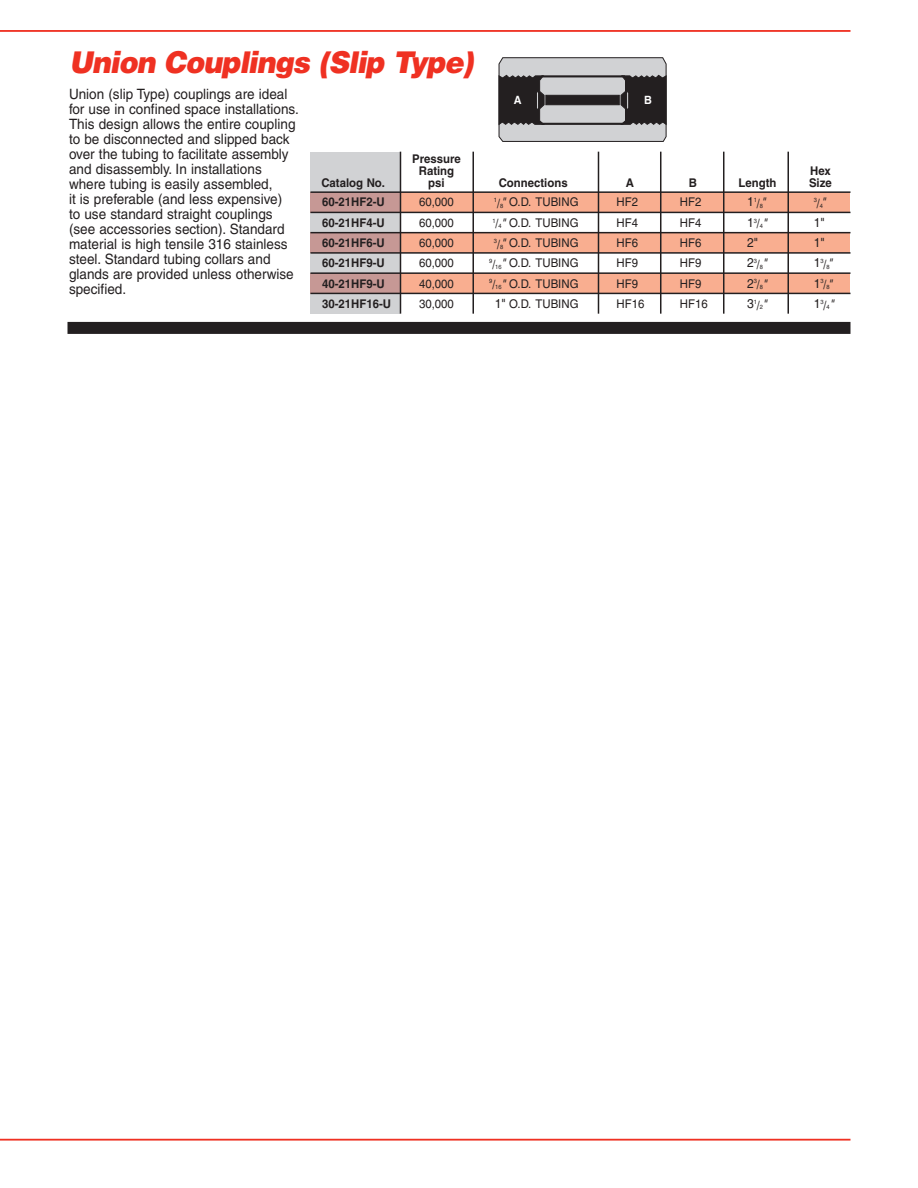
<style>
.page{position:relative;width:918px;height:1188px;background:#fff}
.page>*{position:absolute;margin:0;border:0;box-sizing:border-box;transform-origin:0 0}
.t1{font:italic 900 30px "Helvetica";letter-spacing:-.035em;color:#ef3122;scale:.95 1}
.t2{font:14.25px/15px "Helvetica";color:#231f20;scale:.95 1}
.t3{font:12.75px "Helvetica";color:#231f20;scale:.95 1}
.t4{font:12.6px "Helvetica";color:#231f20;scale:.83 1}
.t5{font:12px "Helvetica";color:#231f20;scale:.95 1}
.t6{font:700 12px/12px "Helvetica";color:#231f20;text-align:center;scale:.95 1}
.t7{font:700 11.4px "Helvetica";color:#fff;scale:.95 1}
.t8{font:6px "Helvetica";color:#231f20;scale:.95 1}
.s1{font-size:12.6px}
.s2{font-style:italic}
.s3{font-size:6px}
.s4{font-style:italic;font-size:12px}
.s5{font-size:12.75px}
</style>
<div class="page">
<svg style="left:498px;top:57px;width:169px;height:85px;background:#959495"></svg>
<div style="left:536px;top:92px;width:3px;height:17px;background:#d1d2d4;border:1px solid #231f20"></div>
<hr style="left:541px;top:76px;width:84px;height:1px;background:#231f20">
<div style="left:542px;top:123px;width:81px;height:2px;background:#231f20;border:1px solid #231f20"></div>
<div style="left:546px;top:95px;width:74px;height:10px;background:#231f20"></div>
<div style="left:310px;top:152px;width:90px;height:162px;background:#d1d2d4"></div>
<div style="left:310px;top:192px;width:90px;height:20px;background:#c69895"></div>
<div style="left:310px;top:233px;width:90px;height:20px;background:#c69895"></div>
<div style="left:400px;top:192px;width:450px;height:20px;background:#f9ae90"></div>
<div style="left:400px;top:233px;width:450px;height:20px;background:#f9ae90"></div>
<div style="left:310px;top:273px;width:90px;height:20px;background:#c69895"></div>
<div style="left:400px;top:273px;width:450px;height:20px;background:#f9ae90"></div>
<div style="left:68px;top:322px;width:782px;height:12px;background:#231f20"></div>
<hr style="left:310px;top:191px;width:540px;height:2px;background:#231f20">
<hr style="left:310px;top:212px;width:540px;height:1px;background:#231f20">
<hr style="left:310px;top:232px;width:540px;height:1px;background:#231f20">
<hr style="left:310px;top:252px;width:540px;height:2px;background:#231f20">
<hr style="left:310px;top:272px;width:540px;height:2px;background:#231f20">
<hr style="left:310px;top:293px;width:540px;height:1px;background:#231f20">
<hr style="left:400px;top:152px;width:1px;height:162px;background:#231f20">
<hr style="left:472px;top:152px;width:2px;height:162px;background:#231f20">
<hr style="left:598px;top:152px;width:1px;height:162px;background:#231f20">
<hr style="left:660px;top:152px;width:1px;height:162px;background:#231f20">
<hr style="left:723px;top:152px;width:1px;height:162px;background:#231f20">
<hr style="left:787px;top:152px;width:2px;height:162px;background:#231f20">
<hr style="left:0;top:1139px;width:850px;height:1px;background:#ef3122">
<hr style="left:0;top:30px;width:850px;height:2px;background:#ef3122">
<h1 class="t1" style="left:69px;top:51px;width:427px">Union Couplings (Slip Type)</h1>
<p class="t2" style="left:69px;top:87px;width:244px">Union (slip Type) couplings are ideal for use in confined space installations.<br>This design allows the entire coupling to be disconnected and slipped back over the tubing to facilitate assembly and disassembly. In installations where tubing is easily assembled,<br>it is preferable (and less expensive)<br>to use standard straight couplings (see accessories section). Standard material is high tensile 316 stainless steel. Standard tubing collars and glands are provided unless otherwise specified.</p>
<p class="t7" style="left:514px;top:96px;width:10px">A</p>
<p class="t7" style="left:644px;top:96px;width:10px">B</p>
<p class="t6" style="left:412px;top:154px;width:53px">Pressure<br>Rating</p>
<p class="t6" style="left:810px;top:166px;width:23px">Hex</p>
<p class="t6" style="left:321px;top:178px;width:68px">Catalog No.</p>
<p class="t6" style="left:428px;top:178px;width:19px">psi</p>
<p class="t6" style="left:499px;top:178px;width:74px">Connections</p>
<p class="t6" style="left:626px;top:178px;width:10px">A</p>
<p class="t6" style="left:689px;top:178px;width:10px">B</p>
<p class="t6" style="left:739px;top:178px;width:41px">Length</p>
<p class="t6" style="left:809px;top:178px;width:26px">Size</p>
<p class="t6" style="left:322px;top:197px;width:68px">60-21HF2-U</p>
<p class="t5" style="left:419px;top:198px;width:38px">60,000</p>
<p class="t8" style="left:494px;top:198px;width:5px">1</p>
<p class="t5" style="left:497px;top:198px;width:87px"><span class="s1">/</span><sub>8</sub><span class="s2">"</span> O.D. TUBING</p>
<p class="t5" style="left:617px;top:198px;width:24px">HF2</p>
<p class="t5" style="left:680px;top:198px;width:24px">HF2</p>
<p class="t3" style="left:747px;top:197px;width:12px">1<sup>1</sup></p>
<p class="t4" style="left:757px;top:199px;width:12px">/<span class="s3">8</span><span class="s4">"</span></p>
<p class="t8" style="left:814px;top:198px;width:5px">3</p>
<p class="t4" style="left:817px;top:199px;width:12px">/<span class="s3">4</span><span class="s4">"</span></p>
<p class="t6" style="left:322px;top:218px;width:68px">60-21HF4-U</p>
<p class="t5" style="left:419px;top:218px;width:38px">60,000</p>
<p class="t8" style="left:492px;top:218px;width:5px">1</p>
<p class="t5" style="left:496px;top:218px;width:89px"><span class="s1">/</span><sub>4</sub><span class="s2">"</span> O.D. TUBING</p>
<p class="t5" style="left:617px;top:218px;width:24px">HF4</p>
<p class="t5" style="left:680px;top:218px;width:24px">HF4</p>
<p class="t3" style="left:747px;top:218px;width:12px">1<sup>3</sup></p>
<p class="t4" style="left:757px;top:219px;width:14px">/<span class="s3">4</span><span class="s4">"</span></p>
<p class="t3" style="left:814px;top:218px;width:13px">1"</p>
<p class="t6" style="left:322px;top:238px;width:68px">60-21HF6-U</p>
<p class="t5" style="left:419px;top:238px;width:38px">60,000</p>
<p class="t8" style="left:494px;top:239px;width:5px">3</p>
<p class="t5" style="left:497px;top:238px;width:87px"><span class="s1">/</span><sub>8</sub><span class="s2">"</span> O.D. TUBING</p>
<p class="t5" style="left:617px;top:238px;width:24px">HF6</p>
<p class="t5" style="left:680px;top:238px;width:24px">HF6</p>
<p class="t3" style="left:747px;top:238px;width:13px">2"</p>
<p class="t3" style="left:814px;top:238px;width:13px">1"</p>
<p class="t6" style="left:322px;top:258px;width:68px">60-21HF9-U</p>
<p class="t5" style="left:419px;top:259px;width:38px">60,000</p>
<p class="t8" style="left:489px;top:259px;width:5px">9</p>
<p class="t5" style="left:492px;top:259px;width:92px"><span class="s1">/</span><sub>16</sub><span class="s2">"</span> O.D. TUBING</p>
<p class="t5" style="left:617px;top:259px;width:24px">HF9</p>
<p class="t5" style="left:680px;top:259px;width:24px">HF9</p>
<p class="t3" style="left:747px;top:258px;width:12px">2<sup>3</sup></p>
<p class="t4" style="left:757px;top:260px;width:14px">/<span class="s3">8</span><span class="s4">"</span></p>
<p class="t3" style="left:814px;top:258px;width:12px">1<sup>3</sup></p>
<p class="t4" style="left:824px;top:260px;width:12px">/<span class="s3">8</span><span class="s4">"</span></p>
<p class="t6" style="left:322px;top:279px;width:68px">40-21HF9-U</p>
<p class="t5" style="left:419px;top:279px;width:38px">40,000</p>
<p class="t8" style="left:489px;top:279px;width:5px">9</p>
<p class="t5" style="left:492px;top:279px;width:92px"><span class="s1">/</span><sub>16</sub><span class="s2">"</span> O.D. TUBING</p>
<p class="t5" style="left:617px;top:279px;width:24px">HF9</p>
<p class="t5" style="left:680px;top:279px;width:24px">HF9</p>
<p class="t3" style="left:747px;top:279px;width:12px">2<sup>3</sup></p>
<p class="t4" style="left:757px;top:280px;width:14px">/<span class="s3">8</span><span class="s4">"</span></p>
<p class="t3" style="left:814px;top:279px;width:12px">1<sup>3</sup></p>
<p class="t4" style="left:824px;top:280px;width:12px">/<span class="s3">8</span><span class="s4">"</span></p>
<p class="t6" style="left:322px;top:299px;width:74px">30-21HF16-U</p>
<p class="t5" style="left:419px;top:299px;width:38px">30,000</p>
<p class="t5" style="left:495px;top:299px;width:90px"><span class="s5">1"</span> O.D. TUBING</p>
<p class="t5" style="left:616px;top:299px;width:31px">HF16</p>
<p class="t5" style="left:680px;top:299px;width:31px">HF16</p>
<p class="t3" style="left:747px;top:299px;width:12px">3<sup>1</sup></p>
<p class="t4" style="left:757px;top:301px;width:14px">/<span class="s3">2</span><span class="s4">"</span></p>
<p class="t3" style="left:814px;top:299px;width:12px">1<sup>3</sup></p>
<p class="t4" style="left:824px;top:301px;width:14px">/<span class="s3">4</span><span class="s4">"</span></p>
</div>
